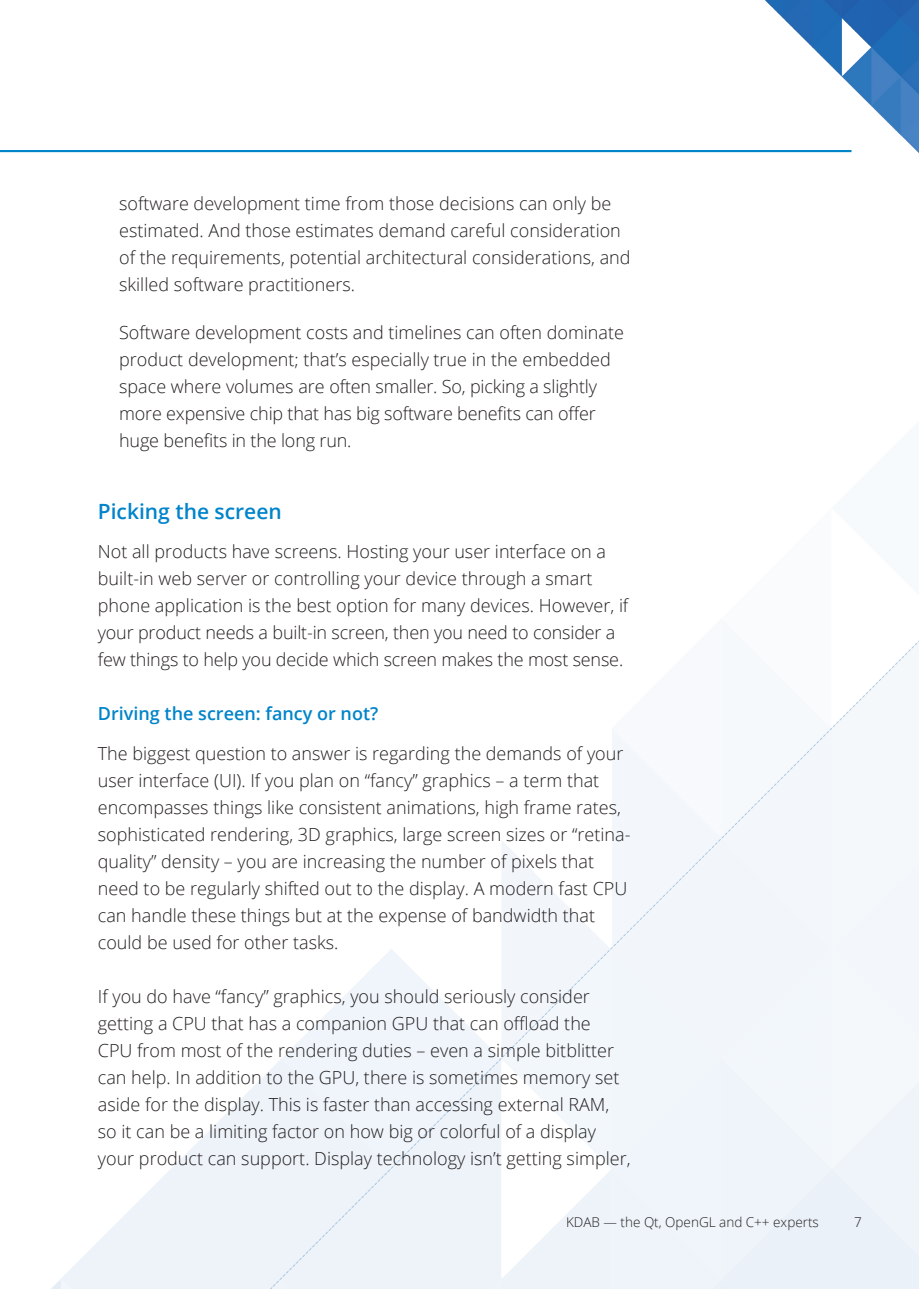
<style>
.page{position:relative;width:919px;height:1289px;background:#fff}
.page>*{position:absolute;margin:0;border:0;box-sizing:border-box;transform-origin:0 0}
.Section_Title{font:600 21px "Open Sans";color:#0084ca}
.Body_Text{font:300 18px/27px "Open Sans";color:#231f20}
.Body_bullets{font:300 18px/27px "Open Sans";color:#231f20}
.Section_Subtitle{font:600 18px "Open Sans";color:#0084ca}
.t1{font:300 13.5px "Open Sans";color:#231f20}
</style>
<div class="page">
<img style="left:52px;top:642px;width:866px;height:646px">
<img style="left:738px;top:0;width:180px;height:153px">
<hr style="left:0;top:150px;width:851px;height:2px;background:#0084ca">
<p class="Body_Text" style="left:119px;top:189px;width:513px">software development time from those decisions can only be estimated. And those estimates demand careful consideration of the requirements, potential architectural considerations, and skilled software practitioners.</p>
<p class="Body_bullets" style="left:119px;top:318px;width:506px">Software development costs and timelines can often dominate product development; that’s especially true in the embedded space where volumes are often smaller. So, picking a slightly more expensive chip that has big software benefits can offer huge benefits in the long run.</p>
<p class="Section_Title" style="left:98px;top:496px;width:185px">Picking the screen</p>
<p class="Body_Text" style="left:98px;top:538px;width:532px">Not all products have screens. Hosting your user interface on a built-in web server or controlling your device through a smart phone application is the best option for many devices. However, if your product needs a built-in screen, then you need to consider a few things to help you decide which screen makes the most sense.</p>
<p class="Section_Subtitle" style="left:98px;top:701px;width:282px">Driving the screen: fancy or not?</p>
<p class="Body_Text" style="left:98px;top:739px;width:534px">The biggest question to answer is regarding the demands of your user interface (UI). If you plan on “fancy” graphics – a term that encompasses things like consistent animations, high frame rates, sophisticated rendering, 3D graphics, large screen sizes or “retina&shy;quality” density – you are increasing the number of pixels that need to be regularly shifted out to the display. A modern fast CPU can handle these things but at the expense of bandwidth that could be used for other tasks.</p>
<p class="Body_Text" style="left:98px;top:982px;width:534px">If you do have “fancy” graphics, you should seriously consider getting a CPU that has a companion GPU that can offload the<br>CPU from most of the rendering duties – even a simple bitblitter can help. In addition to the GPU, there is sometimes memory set aside for the display. This is faster than accessing external RAM, so it can be a limiting factor on how big or colorful of a display your product can support. Display technology isn’t getting simpler,</p>
<p class="t1" style="left:566px;top:1212px;width:254px">KDAB — the Qt, OpenGL and C++ experts</p>
<p class="t1" style="left:853px;top:1212px;width:9px">7</p>
</div>
